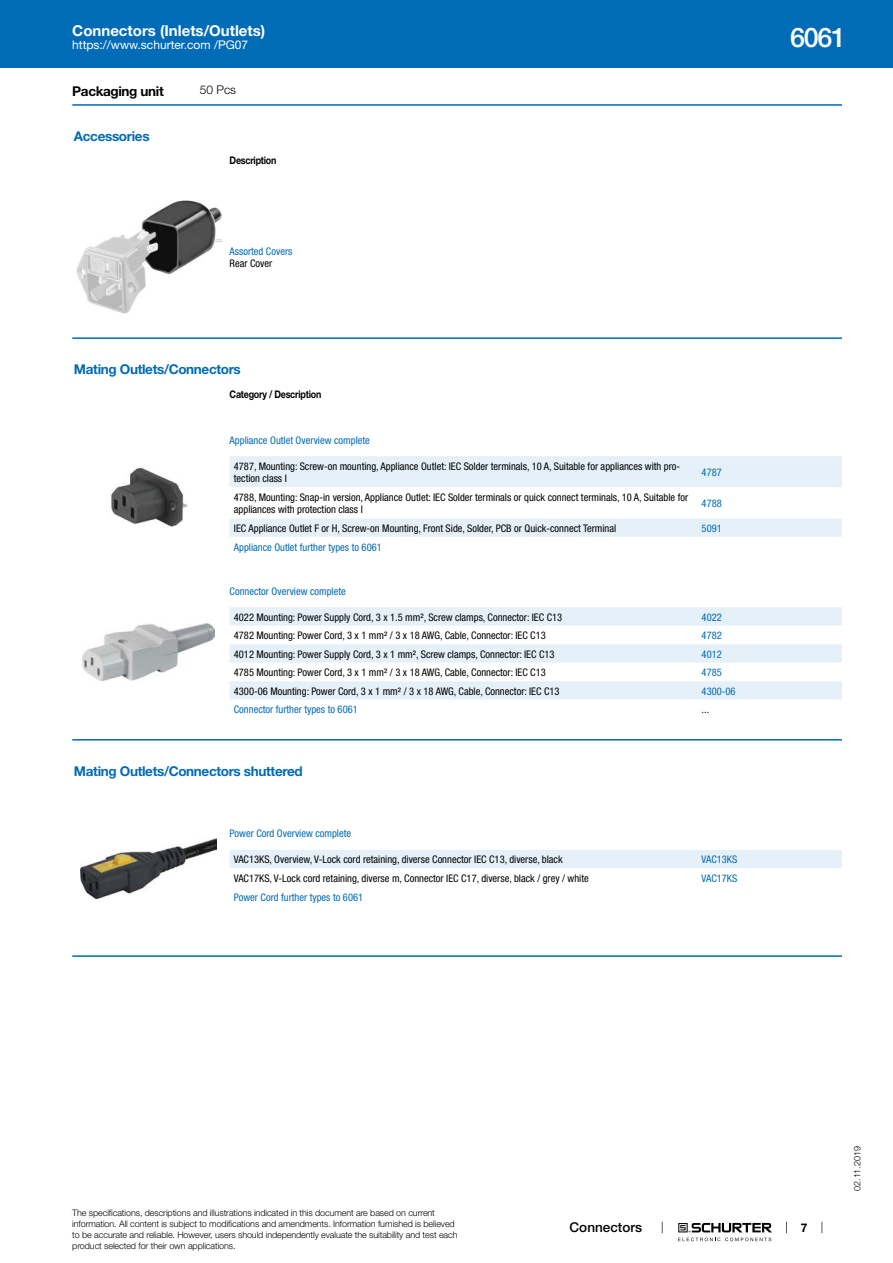
<style>
.page{position:relative;width:893px;height:1263px;background:#fff}
.page>*{position:absolute;margin:0;border:0;box-sizing:border-box;transform-origin:0 0}
.t1{font:500 27px "Helvetica Neue LT";color:#fff}
.t2{font:700 15px "Helvetica Neue LT";color:#fff}
.t3{font:700 13.5px "Helvetica Neue LT";letter-spacing:-.025em;color:#006bb6}
.t4{font:700 13.5px "Helvetica Neue LT";letter-spacing:-.025em;color:#000}
.t5{font:500 13.5px "Helvetica Neue LT";color:#000}
.t6{font:12px "Helvetica Neue LT";color:#fff}
.t7{font:300 12px "Helvetica Neue LT";color:#000}
.t8{font:700 12px "Helvetica Neue LT";color:#000}
.t9{font:condensed 10.5px/12.6px "Helvetica Neue LT";color:#000}
.t10{font:condensed 10.5px "Helvetica Neue LT";color:#006bb6}
.t11{font:700 10.5px "Helvetica Neue LT";letter-spacing:-.025em;color:#000;scale:.85 1}
.t12{font:300 9px/10.8px "Helvetica Neue LT";letter-spacing:-.01em;color:#000}
</style>
<div class="page">
<svg style="left:678px;top:1223px;width:94px;height:18px"></svg>
<div style="left:0;top:0;width:893px;height:68px;background:#006bb6"></div>
<hr style="left:72px;top:104px;width:770px;height:2px;background:#006bb6">
<img style="left:77px;top:200px;width:144px;height:114px">
<hr style="left:72px;top:337px;width:770px;height:2px;background:#006bb6">
<img style="left:111px;top:467px;width:77px;height:60px">
<div style="left:230px;top:456px;width:612px;height:31px;background:#e6f0f8"></div>
<div style="left:230px;top:518px;width:612px;height:19px;background:#e6f0f8"></div>
<img style="left:83px;top:624px;width:132px;height:57px">
<div style="left:230px;top:607px;width:612px;height:19px;background:#e6f0f8"></div>
<svg style="left:230px;top:644px;width:612px;height:56px;fill:#e6f0f8"></svg>
<hr style="left:72px;top:739px;width:770px;height:1px;background:#006bb6">
<img style="left:81px;top:838px;width:136px;height:60px">
<div style="left:230px;top:850px;width:612px;height:18px;background:#e6f0f8"></div>
<hr style="left:72px;top:955px;width:770px;height:2px;background:#006bb6">
<h2 class="t2" style="left:72px;top:21px;width:195px">Connectors (Inlets/Outlets)</h2>
<p class="t6" style="left:72px;top:38px;width:178px">https://www.schurter.com /PG07</p>
<p class="t4" style="left:72px;top:82px;width:93px">Packaging unit</p>
<p class="t7" style="left:200px;top:83px;width:38px">50 Pcs</p>
<p class="t3" style="left:74px;top:128px;width:77px">Accessories</p>
<p class="t11" style="left:230px;top:154px;width:57px">Description</p>
<p class="t10" style="left:230px;top:245px;width:64px">Assorted Covers</p>
<p class="t9" style="left:230px;top:257px;width:44px">Rear Cover</p>
<p class="t3" style="left:74px;top:361px;width:168px">Mating Outlets/Connectors</p>
<p class="t11" style="left:230px;top:387px;width:109px">Category / Description</p>
<p class="t10" style="left:230px;top:434px;width:142px">Appliance Outlet Overview complete</p>
<p class="t9" style="left:234px;top:459px;width:448px">4787, Mounting: Screw-on mounting, Appliance Outlet: IEC Solder terminals, 10 A, Suitable for appliances with pro&shy;tection class I</p>
<p class="t10" style="left:702px;top:466px;width:22px">4787</p>
<p class="t9" style="left:234px;top:491px;width:456px">4788, Mounting: Snap-in version, Appliance Outlet: IEC Solder terminals or quick connect terminals, 10 A, Suitable for appliances with protection class I</p>
<p class="t10" style="left:702px;top:497px;width:22px">4788</p>
<p class="t9" style="left:234px;top:522px;width:384px">IEC Appliance Outlet F or H, Screw-on Mounting, Front Side, Solder, PCB or Quick-connect Terminal</p>
<p class="t10" style="left:702px;top:522px;width:22px">5091</p>
<p class="t10" style="left:234px;top:542px;width:149px">Appliance Outlet further types to 6061</p>
<p class="t10" style="left:230px;top:585px;width:118px">Connector Overview complete</p>
<p class="t9" style="left:234px;top:610px;width:330px">4022 Mounting: Power Supply Cord, 3 x 1.5 mm², Screw clamps, Connector: IEC C13</p>
<p class="t10" style="left:702px;top:611px;width:22px">4022</p>
<p class="t9" style="left:234px;top:629px;width:313px">4782 Mounting: Power Cord, 3 x 1 mm² / 3 x 18 AWG, Cable, Connector: IEC C13</p>
<p class="t10" style="left:702px;top:629px;width:22px">4782</p>
<p class="t9" style="left:234px;top:647px;width:322px">4012 Mounting: Power Supply Cord, 3 x 1 mm², Screw clamps, Connector: IEC C13</p>
<p class="t10" style="left:702px;top:648px;width:22px">4012</p>
<p class="t9" style="left:234px;top:666px;width:313px">4785 Mounting: Power Cord, 3 x 1 mm² / 3 x 18 AWG, Cable, Connector: IEC C13</p>
<p class="t10" style="left:702px;top:666px;width:22px">4785</p>
<p class="t9" style="left:234px;top:684px;width:327px">4300-06 Mounting: Power Cord, 3 x 1 mm² / 3 x 18 AWG, Cable, Connector: IEC C13</p>
<p class="t10" style="left:702px;top:685px;width:35px">4300-06</p>
<p class="t10" style="left:234px;top:703px;width:125px">Connector further types to 6061</p>
<p class="t9" style="left:702px;top:703px;width:9px">...</p>
<p class="t3" style="left:74px;top:763px;width:230px">Mating Outlets/Connectors shuttered</p>
<p class="t10" style="left:230px;top:827px;width:123px">Power Cord Overview complete</p>
<p class="t9" style="left:234px;top:853px;width:330px">VAC13KS, Overview, V-Lock cord retaining, diverse Connector IEC C13, diverse, black</p>
<p class="t10" style="left:702px;top:853px;width:37px">VAC13KS</p>
<p class="t9" style="left:234px;top:872px;width:356px">VAC17KS, V-Lock cord retaining, diverse m, Connector IEC C17, diverse, black / grey / white</p>
<p class="t10" style="left:702px;top:872px;width:37px">VAC17KS</p>
<p class="t10" style="left:234px;top:892px;width:131px">Power Cord further types to 6061</p>
<h1 class="t1" style="left:790px;top:21px;width:57px">6061</h1>
<p class="t12" style="left:72px;top:1207px;width:387px">The specifications, descriptions and illustrations indicated in this document are based on current information. All content is subject to modifications and amendments. Information furnished is believed to be accurate and reliable. However, users should independently evaluate the suitability and test each product selected for their own applications.</p>
<p class="t5" style="left:570px;top:1219px;width:74px">Connectors</p>
<p class="t8" style="left:801px;top:1220px;width:8px">7</p>
<p class="t12" style="left:852px;top:1191px;width:46px;rotate:-90deg">02.11.2019</p>
</div>
